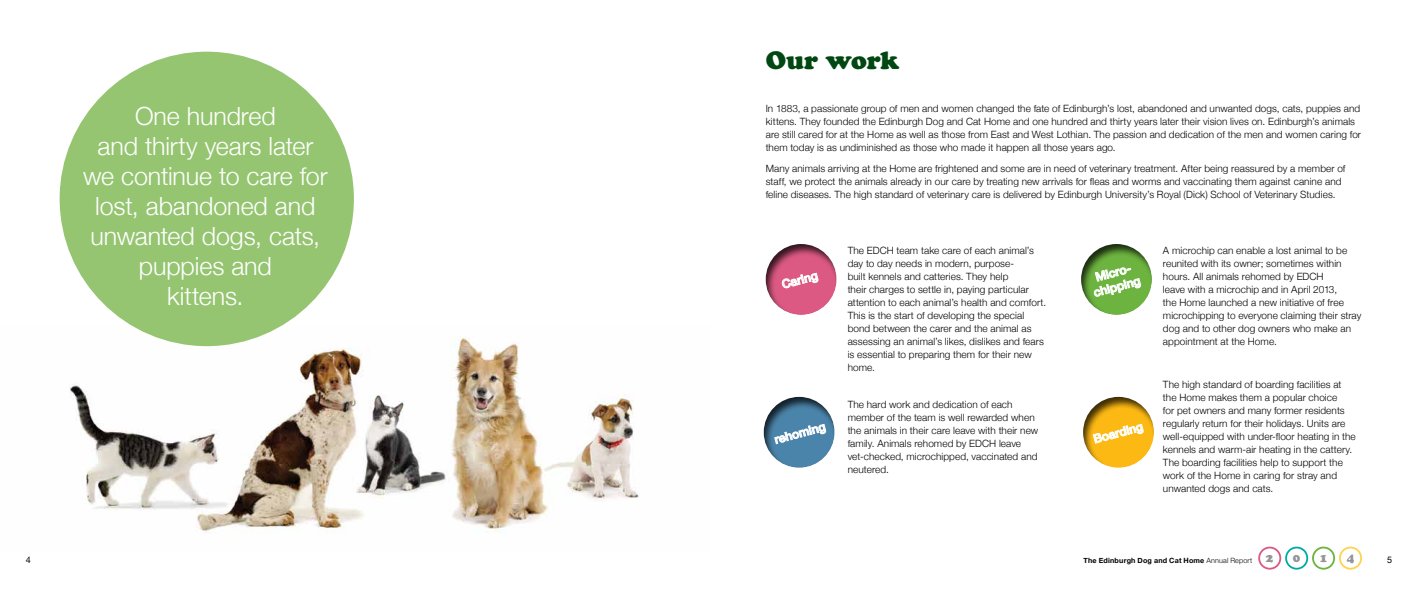
<style>
.page{position:relative;width:1418px;height:596px;background:#fff}
.page>*{position:absolute;margin:0;border:0;box-sizing:border-box;transform-origin:0 0}
.t1{font:300 25px/30px "Helvetica Neue";letter-spacing:-.005em;color:#fff;text-align:center}
.t2{font:25px "Cooper Black Std";letter-spacing:-.01em;color:#004712}
.t3{font:500 12px/14.4px "Helvetica Neue";color:#fff;text-align:center}
.t4{font:12px "Cooper Black Std";color:#939598}
.t5{font:300 10px/13px "Helvetica Neue";letter-spacing:.005em;color:#000}
.t6{font:9px "Helvetica Neue";color:#000}
.t7{font:700 7.2px "Helvetica Neue";letter-spacing:.025em;color:#000}
.s1{font-weight:300}
</style>
<div class="page">
<img style="left:69px;top:325px;width:570px;height:208px">
<div style="left:1338px;top:546px;width:23px;height:23px;border:2px solid #ffd24f;border-radius:50%"></div>
<div style="left:1258px;top:546px;width:23px;height:23px;border:2px solid #db5983;border-radius:50%"></div>
<div style="left:1311px;top:546px;width:23px;height:23px;border:2px solid #6cb33f;border-radius:50%"></div>
<div style="left:1285px;top:546px;width:23px;height:23px;border:2px solid #00aaa6;border-radius:50%"></div>
<div style="left:763px;top:395px;width:83px;height:73px;background:#000;opacity:.75"></div>
<div style="left:765px;top:243px;width:73px;height:73px;background:#000;opacity:.75"></div>
<div style="left:1075px;top:243px;width:87px;height:73px;background:#000;opacity:.75"></div>
<div style="left:1080px;top:395px;width:84px;height:73px;background:#000;opacity:.75"></div>
<div style="left:60px;top:52px;width:294px;height:294px;background:#96c572;border-radius:50%"></div>
<h1 class="t1" style="left:83px;top:99px;width:246px">One hundred<br>and thirty years later we continue to care for lost, abandoned and unwanted dogs, cats, puppies and<br>kittens.</h1>
<p class="t6" style="left:26px;top:553px;width:7px">4</p>
<h1 class="t2" style="left:765px;top:45px;width:135px">Our work</h1>
<p class="t5" style="left:765px;top:101px;width:597px">In 1883, a passionate group of men and women changed the fate of Edinburgh’s lost, abandoned and unwanted dogs, cats, puppies and kittens. They founded the Edinburgh Dog and Cat Home and one hundred and thirty years later their vision lives on. Edinburgh’s animals are still cared for at the Home as well as those from East and West Lothian. The passion and dedication of the men and women caring for them today is as undiminished as those who made it happen all those years ago.</p>
<p class="t5" style="left:765px;top:162px;width:581px">Many animals arriving at the Home are frightened and some are in need of veterinary treatment. After being reassured by a member of staff, we protect the animals already in our care by treating new arrivals for fleas and worms and vaccinating them against canine and feline diseases. The high standard of veterinary care is delivered by Edinburgh University’s Royal (Dick) School of Veterinary Studies.</p>
<p class="t5" style="left:847px;top:243px;width:200px">The EDCH team take care of each animal’s day to day needs in modern, purpose-<br>built kennels and catteries. They help<br>their charges to settle in, paying particular attention to each animal’s health and comfort.<br>This is the start of developing the special bond between the carer and the animal as assessing an animal’s likes, dislikes and fears is essential to preparing them for their new home.</p>
<p class="t5" style="left:847px;top:397px;width:192px">The hard work and dedication of each member of the team is well rewarded when the animals in their care leave with their new family. Animals rehomed by EDCH leave vet-checked, microchipped, vaccinated and neutered.</p>
<p class="t3" style="left:780px;top:277px;width:38px;rotate:-15deg">Caring</p>
<p class="t3" style="left:1088px;top:271px;width:49px;rotate:-15deg">Micro&shy;chipping</p>
<p class="t3" style="left:1091px;top:431px;width:52px;rotate:-15deg">Boarding</p>
<p class="t3" style="left:772px;top:432px;width:54px;rotate:-15deg">rehoming</p>
<p class="t5" style="left:1162px;top:243px;width:200px">A microchip can enable a lost animal to be reunited with its owner; sometimes within hours. All animals rehomed by EDCH<br>leave with a microchip and in April 2013,<br>the Home launched a new initiative of free microchipping to everyone claiming their stray dog and to other dog owners who make an appointment at the Home.</p>
<p class="t5" style="left:1162px;top:377px;width:194px">The high standard of boarding facilities at the Home makes them a popular choice<br>for pet owners and many former residents regularly return for their holidays. Units are well-equipped with under-floor heating in the kennels and warm-air heating in the cattery.<br>The boarding facilities help to support the work of the Home in caring for stray and unwanted dogs and cats.</p>
<p class="t7" style="left:1083px;top:554px;width:191px">The Edinburgh Dog and Cat Home <span class="s1">Annual Report</span> <sup>2</sup></p>
<p class="t4" style="left:1292px;top:550px;width:9px">0</p>
<p class="t4" style="left:1319px;top:550px;width:9px">1</p>
<p class="t4" style="left:1346px;top:550px;width:9px">4</p>
<p class="t6" style="left:1387px;top:553px;width:7px">5</p>
</div>
